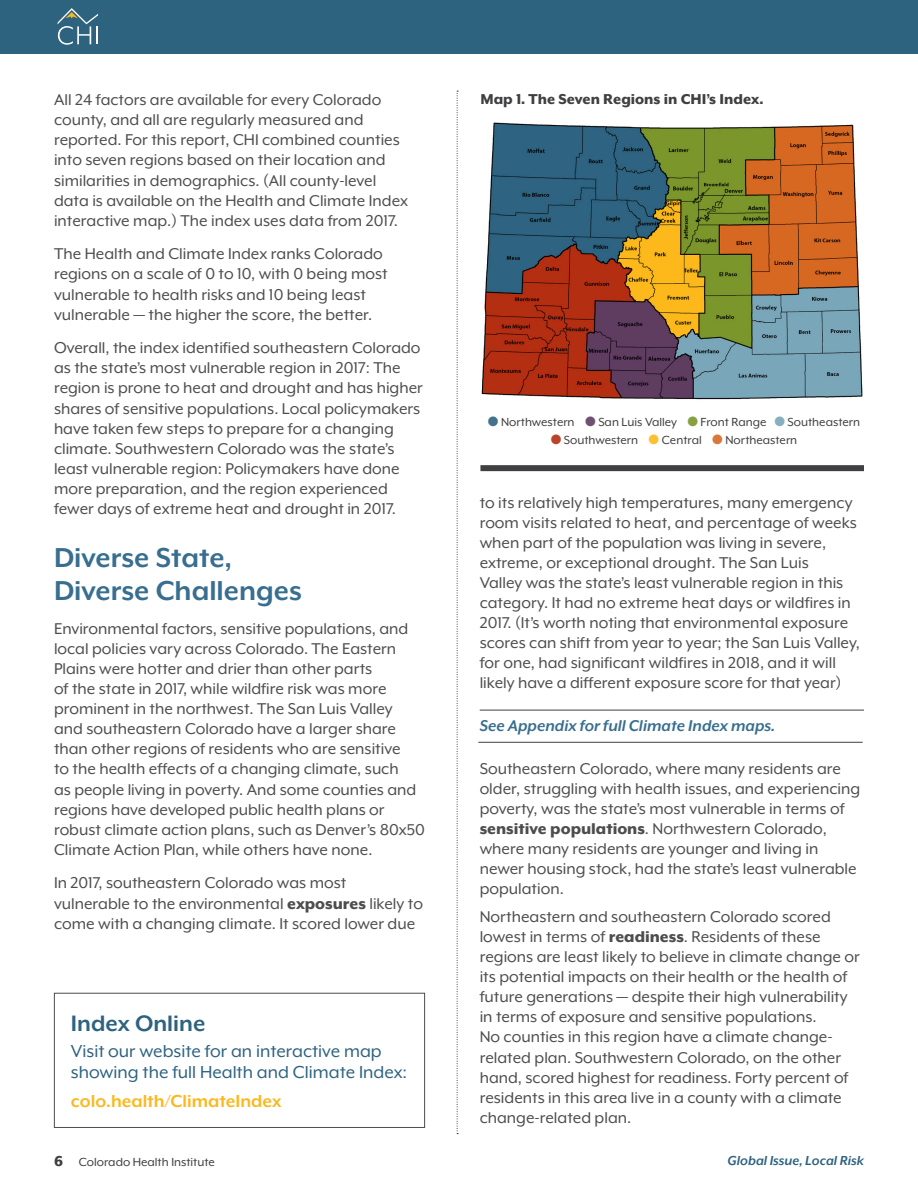
<style>
.page{position:relative;width:918px;height:1188px;background:#fff}
.page>*{position:absolute;margin:0;border:0;box-sizing:border-box;transform-origin:0 0}
.t1{font:700 31.5px/33px "Mr Eaves XL Mod OT";color:#386e8f}
.t2{font:700 25.65px "Mr Eaves XL Mod OT";color:#2e6380}
.t3{font:19.95px/21.5px "Mr Eaves XL Mod OT";color:#2e6380}
.t4{font:700 19.95px "Mr Eaves XL Mod OT";color:#fcb81b}
.t5{font:18px/20.1px "Mr Eaves XL Mod OT";color:#4d4d4f}
.t6{font:italic 700 18px "Mr Eaves XL Mod OT";color:#386e8f}
.t7{font:800 16.5px "Mr Eaves XL Mod OT";color:#404042}
.t8{font:italic 700 15px "Mr Eaves XL Mod OT";color:#2e6380}
.t9{font:13.5px "Mr Eaves XL Mod OT";color:#3e3e3f}
.s1{font-weight:800}
.s2{color:#43728d}
.s3{color:#6f5071}
.s4{color:#87a040}
.s5{color:#87afc0}
.s6{color:#bb432a}
.s7{color:#fdc032}
.s8{color:#db7738}
.s9{font-weight:800;font-size:16.5px}
</style>
<div class="page">
<div style="left:0;top:0;width:918px;height:54px;background:#2e6380"></div>
<svg style="left:58px;top:8px;width:40px;height:37px"></svg>
<div style="left:54px;top:993px;width:371px;height:135px;border:1px solid #4d4d4f"></div>
<svg style="left:457px;top:91px;width:1px;height:1043px"></svg>
<hr style="left:917px;top:0;width:1px;height:54px;background:#3e3e3f">
<img style="left:481px;top:122px;width:382px;height:278px">
<div style="left:480px;top:465px;width:384px;height:6px;background:#404042"></div>
<hr style="left:480px;top:710px;width:384px;height:1px;background:#3e3e3f">
<hr style="left:478px;top:742px;width:385px;height:1px;background:#3e3e3f">
<p class="t5" style="left:54px;top:90px;width:356px">All 24 factors are available for every Colorado county, and all are regularly measured and reported. For this report, CHI combined counties into seven regions based on their location and similarities in demographics. (All county-level data is available on the Health and Climate Index interactive map.) The index uses data from 2017.</p>
<p class="t5" style="left:54px;top:244px;width:335px">The Health and Climate Index ranks Colorado regions on a scale of 0 to 10, with 0 being most vulnerable to health risks and 10 being least vulnerable — the higher the score, the better.</p>
<p class="t5" style="left:54px;top:338px;width:370px">Overall, the index identified southeastern Colorado as the state’s most vulnerable region in 2017: The region is prone to heat and drought and has higher shares of sensitive populations. Local policymakers have taken few steps to prepare for a changing climate. Southwestern Colorado was the state’s least vulnerable region: Policymakers have done more preparation, and the region experienced fewer days of extreme heat and drought in 2017.</p>
<p class="t1" style="left:54px;top:541px;width:249px">Diverse State,<br>Diverse Challenges</p>
<p class="t5" style="left:54px;top:618px;width:372px">Environmental factors, sensitive populations, and local policies vary across Colorado. The Eastern Plains were hotter and drier than other parts<br>of the state in 2017, while wildfire risk was more prominent in the northwest. The San Luis Valley and southeastern Colorado have a larger share than other regions of residents who are sensitive<br>to the health effects of a changing climate, such<br>as people living in poverty. And some counties and regions have developed public health plans or robust climate action plans, such as Denver’s 80x50<br>Climate Action Plan, while others have none.</p>
<p class="t5" style="left:54px;top:873px;width:370px">In 2017, southeastern Colorado was most vulnerable to the environmental <span class="s1">exposures</span> likely to come with a changing climate. It scored lower due</p>
<p class="t2" style="left:71px;top:1011px;width:136px">Index Online</p>
<p class="t3" style="left:71px;top:1040px;width:338px">Visit our website for an interactive map showing the full Health and Climate Index:</p>
<p class="t4" style="left:71px;top:1091px;width:212px">colo.health/ClimateIndex</p>
<p class="t7" style="left:480px;top:91px;width:284px">Map 1. The Seven Regions in CHI’s Index.</p>
<p class="t9" style="left:488px;top:416px;width:374px"><span class="s2">●</span> Northwestern <span class="s3">●</span> San Luis Valley <span class="s4">●</span> Front Range <span class="s5">●</span> Southeastern</p>
<p class="t9" style="left:551px;top:434px;width:248px"><span class="s6">●</span> Southwestern <span class="s7">●</span> Central <span class="s8">●</span> Northeastern</p>
<p class="t5" style="left:480px;top:492px;width:382px">to its relatively high temperatures, many emergency room visits related to heat, and percentage of weeks when part of the population was living in severe, extreme, or exceptional drought. The San Luis<br>Valley was the state’s least vulnerable region in this category. It had no extreme heat days or wildfires in 2017. (It’s worth noting that environmental exposure scores can shift from year to year; the San Luis Valley, for one, had significant wildfires in 2018, and it will likely have a different exposure score for that year)</p>
<p class="t6" style="left:480px;top:717px;width:297px">See Appendix for full Climate Index maps.</p>
<p class="t5" style="left:480px;top:758px;width:382px">Southeastern Colorado, where many residents are older, struggling with health issues, and experiencing poverty, was the state’s most vulnerable in terms of <span class="s1">sensitive populations</span>. Northwestern Colorado, where many residents are younger and living in newer housing stock, had the state’s least vulnerable population.</p>
<p class="t5" style="left:480px;top:906px;width:382px">Northeastern and southeastern Colorado scored lowest in terms of <span class="s1">readiness</span>. Residents of these regions are least likely to believe in climate change or its potential impacts on their health or the health of future generations — despite their high vulnerability in terms of exposure and sensitive populations.<br>No counties in this region have a climate change&shy;related plan. Southwestern Colorado, on the other hand, scored highest for readiness. Forty percent of residents in this area live in a county with a climate change-related plan.</p>
<p class="t9" style="left:54px;top:1155px;width:162px"><span class="s9">6</span> Colorado Health Institute</p>
<p class="t8" style="left:728px;top:1153px;width:138px">Global Issue, Local Risk</p>
</div>
